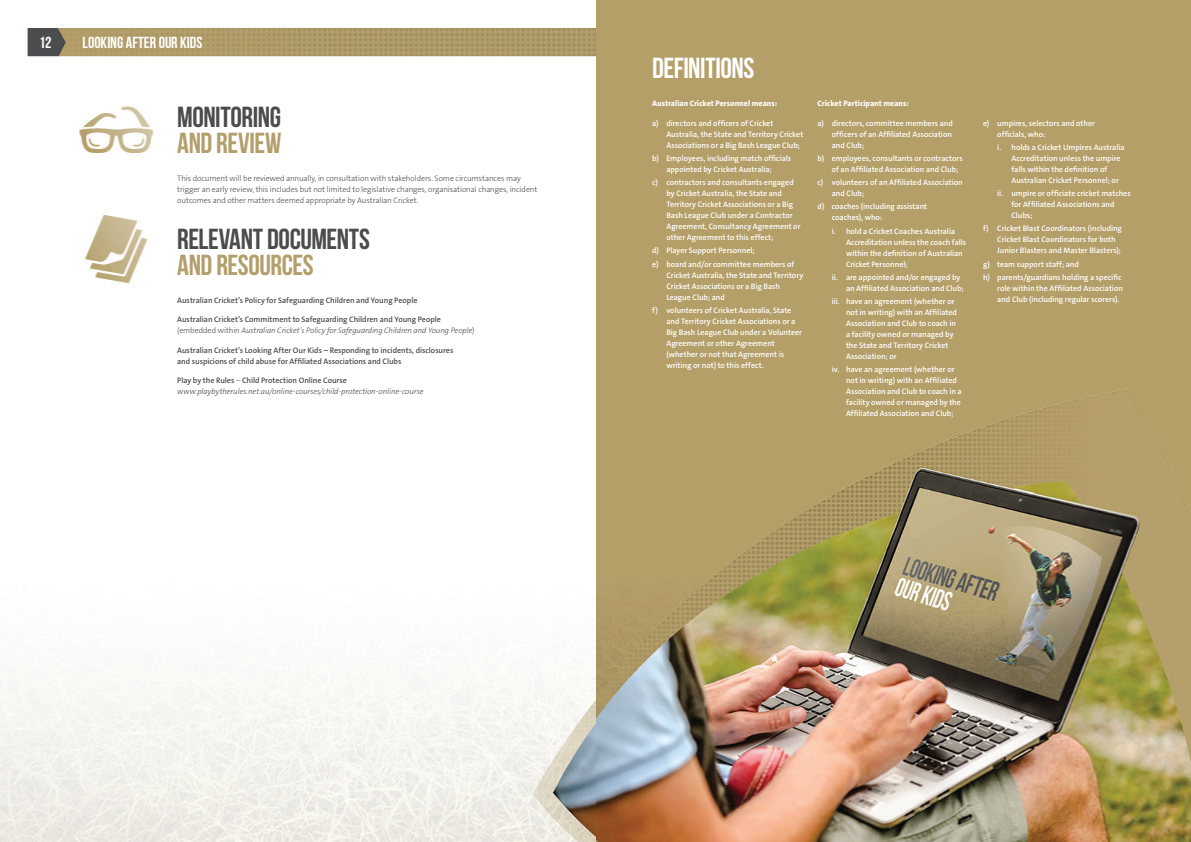
<style>
.page{position:relative;width:1191px;height:842px;background:#fff}
.page>*{position:absolute;margin:0;border:0;box-sizing:border-box;transform-origin:0 0}
.t1{font:700 29px "Bebas Neue";letter-spacing:-.015em;color:#4b4c4d}
.t2{font:700 29px "Bebas Neue";letter-spacing:-.015em;color:#b39f6b}
.t3{font:700 29px "Bebas Neue";letter-spacing:-.015em;color:#fff}
.t4{font:700 16px "Bebas Neue";color:#fff}
.t5{font:600 8px/11px "The Sans B6";letter-spacing:-.005em;color:#fff}
.t6{font:600 8px/11px "The Sans B6";letter-spacing:-.005em;color:#4b4c4d}
.t7{font:300 8px/11px "The Sans B3";letter-spacing:-.01em;color:#4b4c4d}
.t8{font:italic 300 8px "The Sans B3";letter-spacing:-.01em;color:#4b4c4d}
.t9{font:800 8px "The Sans B8";color:#fff}
.s1{font-style:normal}
.s2{font-family:"The Sans B3";font-weight:300}
</style>
<div class="page">
<img style="left:0;top:0;width:1191px;height:842px">
<h2 class="t4" style="left:39px;top:34px;width:14px">12</h2>
<h2 class="t4" style="left:82px;top:34px;width:121px">LOOKING AFTER OUR KIDS</h2>
<h1 class="t1" style="left:177px;top:101px;width:105px">MONITORING</h1>
<h1 class="t2" style="left:177px;top:127px;width:106px">AND REVIEW</h1>
<p class="t7" style="left:177px;top:173px;width:362px">This document will be reviewed annually, in consultation with stakeholders. Some circumstances may trigger an early review, this includes but not limited to legislative changes, organisational changes, incident outcomes and other matters deemed appropriate by Australian Cricket.</p>
<h1 class="t1" style="left:177px;top:223px;width:194px">RELEVANT DOCUMENTS</h1>
<h1 class="t2" style="left:177px;top:249px;width:138px">AND RESOURCES</h1>
<p class="t6" style="left:177px;top:295px;width:242px">Australian Cricket’s Policy for Safeguarding Children and Young People</p>
<p class="t6" style="left:177px;top:314px;width:265px">Australian Cricket’s Commitment to Safeguarding Children and Young People</p>
<p class="t8" style="left:177px;top:326px;width:299px"><span class="s1">(embedded within</span> Australian Cricket’s Policy for Safeguarding Children and Young People<span class="s1">)</span></p>
<p class="t6" style="left:177px;top:345px;width:278px">Australian Cricket’s Looking After Our Kids – Responding to incidents, disclosures and suspicions of child abuse for Affiliated Associations and Clubs</p>
<p class="t6" style="left:177px;top:375px;width:171px">Play by the Rules <span class="s2">–</span> Child Protection Online Course</p>
<p class="t8" style="left:177px;top:387px;width:248px">www.playbytherules.net.au/online-courses/child-protection-online-course</p>
<h1 class="t3" style="left:652px;top:53px;width:103px">DEFINITIONS</h1>
<p class="t9" style="left:652px;top:99px;width:126px">Australian Cricket Personnel means:</p>
<p class="t5" style="left:666px;top:118px;width:138px;text-indent:-14px">a) directors and officers of Cricket<br>Australia, the State and Territory Cricket<br>Associations or a Big Bash League Club;</p>
<p class="t5" style="left:666px;top:153px;width:126px;text-indent:-14px">b) Employees, including match officials appointed by Cricket Australia;</p>
<p class="t5" style="left:666px;top:177px;width:136px;text-indent:-14px">c) contractors and consultants engaged by Cricket Australia, the State and Territory Cricket Associations or a Big Bash League Club under a Contractor Agreement, Consultancy Agreement or other Agreement to this effect;</p>
<p class="t5" style="left:652px;top:244px;width:144px;line-height:13.1px">d) Player Support Personnel;<br>e) board and/or committee members of</p>
<p class="t5" style="left:666px;top:270px;width:138px">Cricket Australia, the State and Territory<br>Cricket Associations or a Big Bash<br>League Club; and</p>
<p class="t5" style="left:666px;top:305px;width:137px;text-indent:-14px">f) volunteers of Cricket Australia, State and Territory Cricket Associations or a Big Bash League Club under a Volunteer Agreement or other Agreement (whether or not that Agreement is writing or not) to this effect.</p>
<p class="t9" style="left:817px;top:100px;width:93px">Cricket Participant means:</p>
<p class="t5" style="left:832px;top:118px;width:123px;text-indent:-14px">a) directors, committee members and officers of an Affiliated Association and Club;</p>
<p class="t5" style="left:832px;top:153px;width:132px;text-indent:-14px">b) employees, consultants or contractors of an Affiliated Association and Club;</p>
<p class="t5" style="left:832px;top:177px;width:132px;text-indent:-14px">c) volunteers of an Affiliated Association and Club;</p>
<p class="t5" style="left:832px;top:201px;width:97px;text-indent:-14px">d) coaches (including assistant coaches), who:</p>
<p class="t5" style="left:846px;top:226px;width:122px;text-indent:-14px">i. hold a Cricket Coaches Australia<br>Accreditation unless the coach falls within the definition of Australian<br>Cricket Personnel;</p>
<p class="t5" style="left:846px;top:272px;width:119px;text-indent:-14px">ii. are appointed and/or engaged by an Affiliated Association and Club;</p>
<p class="t5" style="left:846px;top:296px;width:112px;text-indent:-14px">iii. have an agreement (whether or not in writing) with an Affiliated<br>Association and Club to coach in a facility owned or managed by the State and Territory Cricket<br>Association; or</p>
<p class="t5" style="left:846px;top:364px;width:117px;text-indent:-14px">iv. have an agreement (whether or not in writing) with an Affiliated Association and Club to coach in a facility owned or managed by the Affiliated Association and Club;</p>
<p class="t5" style="left:997px;top:118px;width:99px;text-indent:-14px">e) umpires, selectors and other officials, who:</p>
<p class="t5" style="left:1011px;top:142px;width:115px;text-indent:-14px">i. holds a Cricket Umpires Australia Accreditation unless the umpire falls within the definition of Australian Cricket Personnel; or</p>
<p class="t5" style="left:1011px;top:188px;width:121px;text-indent:-14px">ii. umpire or officiate cricket matches for Affiliated Associations and<br>Clubs;</p>
<p class="t5" style="left:997px;top:223px;width:126px;text-indent:-14px">f) Cricket Blast Coordinators (including<br>Cricket Blast Coordinators for both<br>Junior Blasters and Master Blasters);</p>
<p class="t5" style="left:983px;top:258px;width:140px;line-height:13.1px">g) team support staff; and<br>h) parents/guardians holding a specific</p>
<p class="t5" style="left:997px;top:283px;width:127px">role within the Affiliated Association and Club (including regular scorers).</p>
</div>
